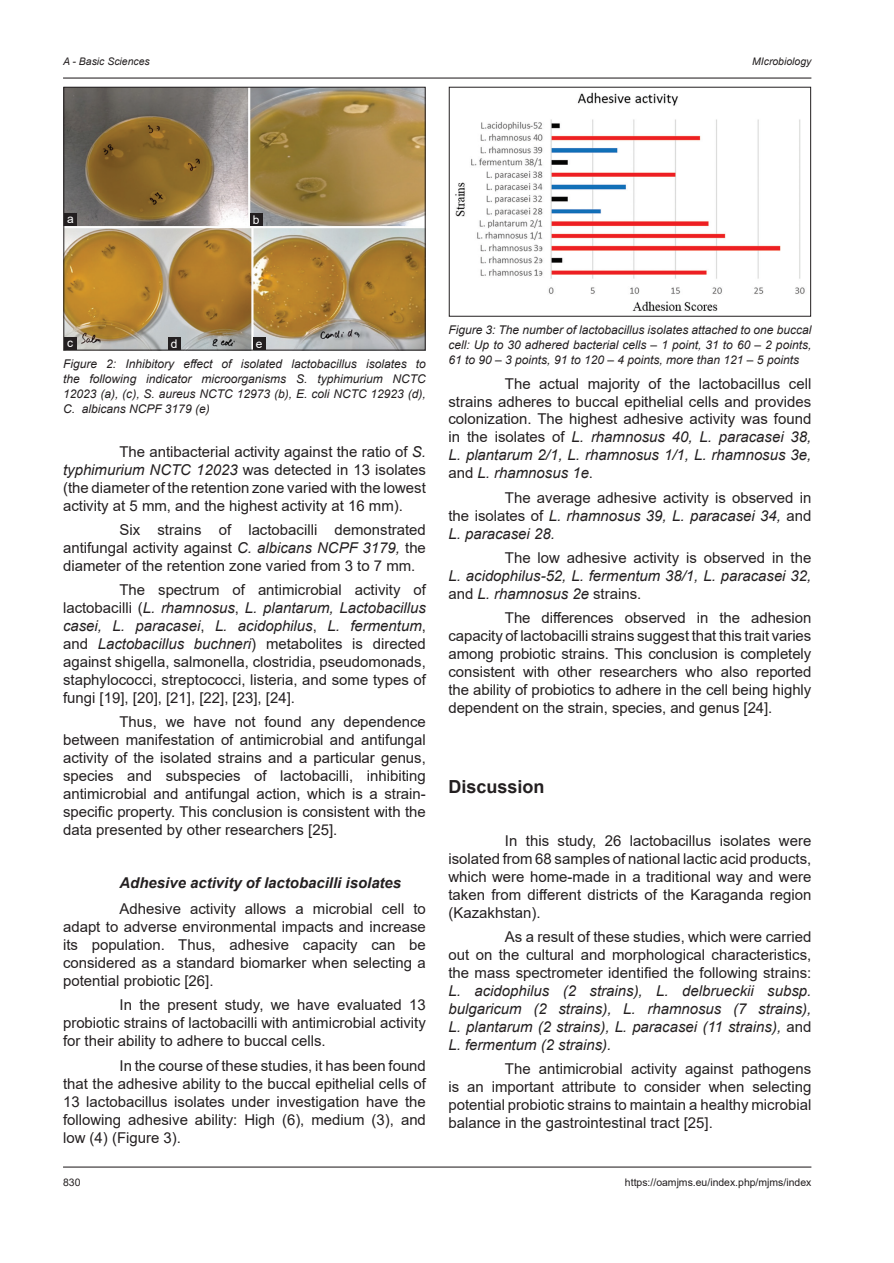
<style>
.page{position:relative;width:894px;height:1263px;background:#fff}
.page>*{position:absolute;margin:0;border:0;box-sizing:border-box;transform-origin:0 0}
.t1{font:700 18px "Arial";color:#231f20}
.TX{font:15px/18px "Arial";color:#231f20;text-align:justify}
.TX-2{font:italic 15px/18px "Arial";color:#231f20;text-align:justify}
.t2{font:italic 700 15px "Arial";color:#231f20}
.FGC{font:italic 12px/15px "Arial";color:#231f20;text-align:justify}
.LABEL{font:12px "Arial";color:#fff}
.t3{font:10.5px "Arial";color:#231f20}
.t4{font:italic 10.5px "Arial";color:#231f20}
.s1{font-style:italic}
.s2{font-style:normal}
</style>
<div class="page">
<hr style="left:63px;top:78px;width:748px;height:1px;background:#231f20">
<hr style="left:63px;top:1166px;width:748px;height:1px;background:#231f20">
<img style="left:455px;top:92px;width:350px;height:219px">
<img style="left:66px;top:89px;width:357px;height:259px">
<div style="left:64px;top:87px;width:361px;height:263px;border:1px solid #231f20"></div>
<div style="left:253px;top:337px;width:12px;height:13px;background:#231f20"></div>
<div style="left:168px;top:337px;width:13px;height:13px;background:#231f20"></div>
<div style="left:64px;top:337px;width:13px;height:13px;background:#231f20"></div>
<div style="left:250px;top:213px;width:12px;height:13px;background:#231f20"></div>
<div style="left:64px;top:213px;width:13px;height:13px;background:#231f20"></div>
<p class="t4" style="left:63px;top:54px;width:88px">A - Basic Sciences</p>
<p class="t4" style="left:751px;top:54px;width:61px">MIcrobiology</p>
<p class="LABEL" style="left:67px;top:211px;width:8px">a</p>
<p class="LABEL" style="left:253px;top:212px;width:8px">b</p>
<p class="LABEL" style="left:67px;top:334px;width:7px">c</p>
<p class="LABEL" style="left:171px;top:335px;width:8px">d</p>
<p class="LABEL" style="left:256px;top:335px;width:8px">e</p>
<p class="FGC" style="left:63px;top:356px;width:364px">Figure 2: Inhibitory effect of isolated lactobacillus isolates to the following indicator microorganisms S. typhimurium NCTC 12023 (a), (c), S. aureus NCTC 12973 (b), E. coli NCTC 12923 (d), C. albicans NCPF 3179 (e)</p>
<p class="TX" style="left:63px;top:442px;width:364px;text-indent:56px">The antibacterial activity against the ratio of <span class="s1">S. typhimurium NCTC 12023</span> was detected in 13 isolates (the diameter of the retention zone varied with the lowest activity at 5 mm, and the highest activity at 16 mm).</p>
<p class="TX" style="left:63px;top:521px;width:364px;text-indent:56px">Six strains of lactobacilli demonstrated antifungal activity against <span class="s1">C. albicans NCPF 3179,</span> the diameter of the retention zone varied from 3 to 7 mm.</p>
<p class="TX" style="left:63px;top:581px;width:364px;text-indent:56px">The spectrum of antimicrobial activity of lactobacilli (<span class="s1">L. rhamnosus</span>, <span class="s1">L. plantarum, Lactobacillus casei, L. paracasei</span>, <span class="s1">L. acidophilus</span>, <span class="s1">L. fermentum</span>, and <span class="s1">Lactobacillus buchneri</span>) metabolites is directed against shigella, salmonella, clostridia, pseudomonads, staphylococci, streptococci, listeria, and some types of fungi [19], [20], [21], [22], [23], [24].</p>
<p class="TX" style="left:63px;top:713px;width:364px;text-indent:56px">Thus, we have not found any dependence between manifestation of antimicrobial and antifungal activity of the isolated strains and a particular genus, species and subspecies of lactobacilli, inhibiting antimicrobial and antifungal action, which is a strain&shy;specific property. This conclusion is consistent with the data presented by other researchers [25].</p>
<h2 class="t2" style="left:119px;top:872px;width:283px">Аdhesive activity of lactobacilli isolates</h2>
<p class="TX" style="left:63px;top:900px;width:364px;text-indent:56px">Adhesive activity allows a microbial cell to adapt to adverse environmental impacts and increase its population. Thus, adhesive capacity can be considered as a standard biomarker when selecting a potential probiotic [26].</p>
<p class="TX" style="left:63px;top:996px;width:364px;text-indent:56px">In the present study, we have evaluated 13 probiotic strains of lactobacilli with antimicrobial activity for their ability to adhere to buccal cells.</p>
<p class="TX" style="left:63px;top:1056px;width:364px;text-indent:56px">In the course of these studies, it has been found that the adhesive ability to the buccal epithelial cells of 13 lactobacillus isolates under investigation have the following adhesive ability: High (6), medium (3), and low (4) (Figure 3).</p>
<p class="FGC" style="left:448px;top:323px;width:364px">Figure 3: The number of lactobacillus isolates attached to one buccal cell: Up to 30 adhered bacterial cells – 1 point, 31 to 60 – 2 points, 61 to 90 – 3 points, 91 to 120 – 4 points, more than 121 – 5 points</p>
<p class="TX" style="left:448px;top:374px;width:364px;text-indent:56px">The actual majority of the lactobacillus cell strains adheres to buccal epithelial cells and provides colonization. The highest adhesive activity was found in the isolates of <span class="s1">L. rhamnosus 40, L. paracasei 38, L. plantarum 2/1, L. rhamnosus 1/1, L. rhamnosus 3e, </span>and <span class="s1">L. rhamnosus 1e</span>.</p>
<p class="TX" style="left:448px;top:488px;width:364px;text-indent:56px">The average adhesive activity is observed in the isolates of <span class="s1">L. rhamnosus 39, L. paracasei 34,</span> and <span class="s1">L. paracasei 28.</span></p>
<p class="TX-2" style="left:448px;top:549px;width:364px;text-indent:56px"><span class="s2">The low adhesive activity is observed in the </span>L. acidophilus-52, L. fermentum 38/1, L. paracasei 32, <span class="s2">and</span> L. rhamnosus 2e <span class="s2">strains.</span></p>
<p class="TX" style="left:448px;top:609px;width:364px;text-indent:56px">The differences observed in the adhesion capacity of lactobacilli strains suggest that this trait varies among probiotic strains. This conclusion is completely consistent with other researchers who also reported the ability of probiotics to adhere in the cell being highly dependent on the strain, species, and genus [24].</p>
<h1 class="t1" style="left:448px;top:774px;width:98px">Discussion</h1>
<p class="TX" style="left:448px;top:831px;width:364px;text-indent:56px">In this study, 26 lactobacillus isolates were isolated from 68 samples of national lactic acid products, which were home-made in a traditional way and were taken from different districts of the Karaganda region (Kazakhstan).</p>
<p class="TX-2" style="left:448px;top:928px;width:364px;text-indent:56px"><span class="s2">As a result of these studies, which were carried out on the cultural and morphological characteristics, the mass spectrometer identified the following strains:<br></span>L. acidophilus (2 strains), L. delbrueckii subsp. bulgaricum (2 strains), L. rhamnosus (7 strains), L. plantarum (2 strains), L. paracasei (11 strains), <span class="s2">and </span>L. fermentum (2 strains).</p>
<p class="TX" style="left:448px;top:1059px;width:364px;text-indent:56px">The antimicrobial activity against pathogens is an important attribute to consider when selecting potential probiotic strains to maintain a healthy microbial balance in the gastrointestinal tract [25].</p>
<p class="t3" style="left:63px;top:1175px;width:19px">830</p>
<p class="t3" style="left:624px;top:1175px;width:188px">https://oamjms.eu/index.php/mjms/index</p>
</div>
